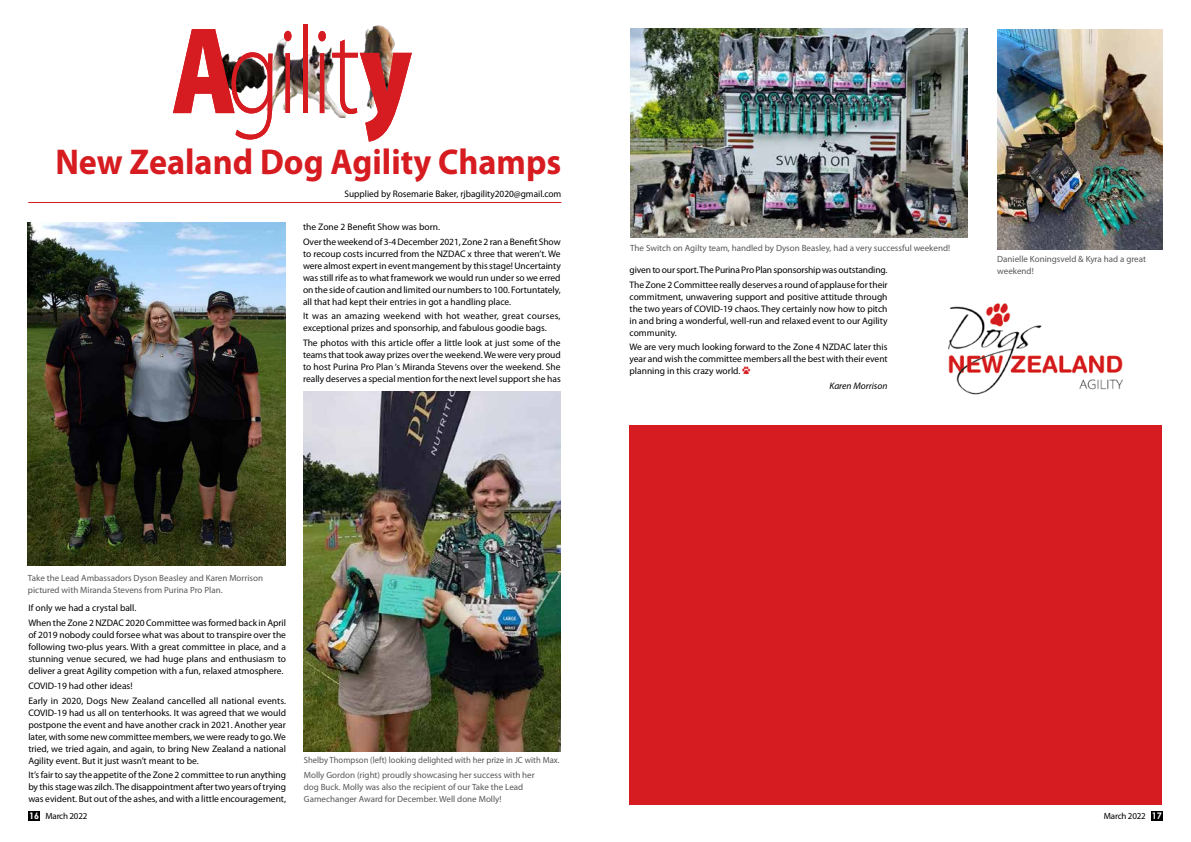
<style>
.page{position:relative;width:1191px;height:842px;background:#fff}
.page>*{position:absolute;margin:0;border:0;box-sizing:border-box;transform-origin:0 0}
.t1{font:300 124.6px "Myriad Pro";letter-spacing:-.025em;color:#d71c21;scale:.78 1}
.t2{font:700 36px "Myriad Pro";color:#d71c21;scale:.95 1}
.t3{font:9.5px/12px "Myriad Pro";color:#000;text-align:justify}
.t4{font:italic 9.5px "Myriad Pro";color:#000}
.t5{font:9px/12px "Myriad Pro";color:#575756}
.t6{font:9px/14.8px "Myriad Pro";color:#575756;scale:.96 1}
.t7{font:9px "Myriad Pro";letter-spacing:-.025em;color:#000}
.s1{font-weight:900}
.s2{font-family:"Animal Tracks";color:#d71c21}
.s3{font-family:"Century Gothic";font-weight:700;color:#fff}
</style>
<div class="page">
<div style="left:28px;top:811px;width:12px;height:10px;background:#000"></div>
<div style="left:1151px;top:811px;width:11px;height:10px;background:#000"></div>
<hr style="left:28px;top:202px;width:533px;height:1px;background:#d71c21">
<img style="left:362px;top:25px;width:40px;height:84px">
<img style="left:266px;top:34px;width:39px;height:78px">
<img style="left:305px;top:45px;width:41px;height:73px">
<img style="left:208px;top:49px;width:60px;height:45px">
<img style="left:948px;top:303px;width:175px;height:92px">
<img style="left:630px;top:28px;width:337px;height:210px">
<img style="left:997px;top:30px;width:165px;height:219px">
<img style="left:303px;top:392px;width:257px;height:359px">
<img style="left:27px;top:223px;width:258px;height:343px">
<div style="left:629px;top:425px;width:532px;height:380px;background:#d71c21"></div>
<h1 class="t1" style="left:172px;top:-4px;width:310px"><span class="s1">A</span>gilit<span class="s1">y</span></h1>
<h2 class="t2" style="left:55px;top:138px;width:534px">New Zealand Dog Agility Champs</h2>
<p class="t3" style="left:344px;top:187px;width:218px">Supplied by Rosemarie Baker, rjbagility2020@gmail.com</p>
<p class="t3" style="left:303px;top:219px;width:259px;line-height:14.8px">the Zone 2 Benefit Show was born.<br>Over the weekend of 3-4 December 2021, Zone 2 ran a Benefit Show</p>
<p class="t3" style="left:303px;top:247px;width:259px">to recoup costs incurred from the NZDAC x three that weren’t. We were almost expert in event mangement by this stage! Uncertainty was still rife as to what framework we would run under so we erred on the side of caution and limited our numbers to 100. Fortuntately, all that had kept their entries in got a handling place.</p>
<p class="t3" style="left:303px;top:310px;width:259px">It was an amazing weekend with hot weather, great courses, exceptional prizes and sponsorhip, and fabulous goodie bags.</p>
<p class="t3" style="left:303px;top:337px;width:259px">The photos with this article offer a little look at just some of the teams that took away prizes over the weekend. We were very proud to host Purina Pro Plan ‘s Miranda Stevens over the weekend. She really deserves a special mention for the next level support she has</p>
<p class="t5" style="left:630px;top:241px;width:321px">The Switch on Agilty team, handled by Dyson Beasley, had a very successful weekend!</p>
<p class="t3" style="left:629px;top:262px;width:260px;line-height:14.8px">given to our sport. The Purina Pro Plan sponsorship was outstanding.<br>The Zone 2 Committee really deserves a round of applause for their</p>
<p class="t3" style="left:629px;top:290px;width:259px">commitment, unwavering support and positive attitude through the two years of COVID-19 chaos. They certainly now how to pitch in and bring a wonderful, well-run and relaxed event to our Agility community.</p>
<p class="t3" style="left:629px;top:341px;width:260px">We are very much looking forward to the Zone 4 NZDAC later this year and wish the committee members all the best with their event planning in this crazy world. <span class="s2">U</span></p>
<p class="t4" style="left:829px;top:380px;width:60px">Karen Morrison</p>
<p class="t5" style="left:997px;top:253px;width:150px">Danielle Koningsveld &amp; Kyra had a great weekend!</p>
<p class="t5" style="left:28px;top:571px;width:237px">Take the Lead Ambassadors Dyson Beasley and Karen Morrison pictured with Miranda Stevens from Purina Pro Plan.</p>
<p class="t3" style="left:28px;top:600px;width:259px;line-height:14.8px">If only we had a crystal ball.<br>When the Zone 2 NZDAC 2020 Committee was formed back in April</p>
<p class="t3" style="left:28px;top:628px;width:259px">of 2019 nobody could forsee what was about to transpire over the following two-plus years. With a great committee in place, and a stunning venue secured, we had huge plans and enthusiasm to deliver a great Agility competion with a fun, relaxed atmosphere.</p>
<p class="t3" style="left:28px;top:678px;width:259px;line-height:14.8px">COVID-19 had other ideas!<br>Early in 2020, Dogs New Zealand cancelled all national events.</p>
<p class="t3" style="left:28px;top:706px;width:259px">COVID-19 had us all on tenterhooks. It was agreed that we would postpone the event and have another crack in 2021. Another year later, with some new committee members, we were ready to go. We tried, we tried again, and again, to bring New Zealand a national Agility event. But it just wasn’t meant to be.</p>
<p class="t3" style="left:28px;top:769px;width:259px">It’s fair to say the appetite of the Zone 2 committee to run anything by this stage was zilch. The disappointment after two years of trying was evident. But out of the ashes, and with a little encouragement,</p>
<p class="t6" style="left:304px;top:753px;width:268px">Shelby Thompson (left) looking delighted with her prize in JC with Max.<br>Molly Gordon (right) proudly showcasing her success with her</p>
<p class="t5" style="left:304px;top:781px;width:221px">dog Buck. Molly was also the recipient of our Take the Lead<br>Gamechanger Award for December. Well done Molly!</p>
<p class="t7" style="left:29px;top:810px;width:60px"><span class="s3">16</span> March 2022</p>
<p class="t7" style="left:1103px;top:810px;width:59px">March 2022 <span class="s3">17</span></p>
</div>
